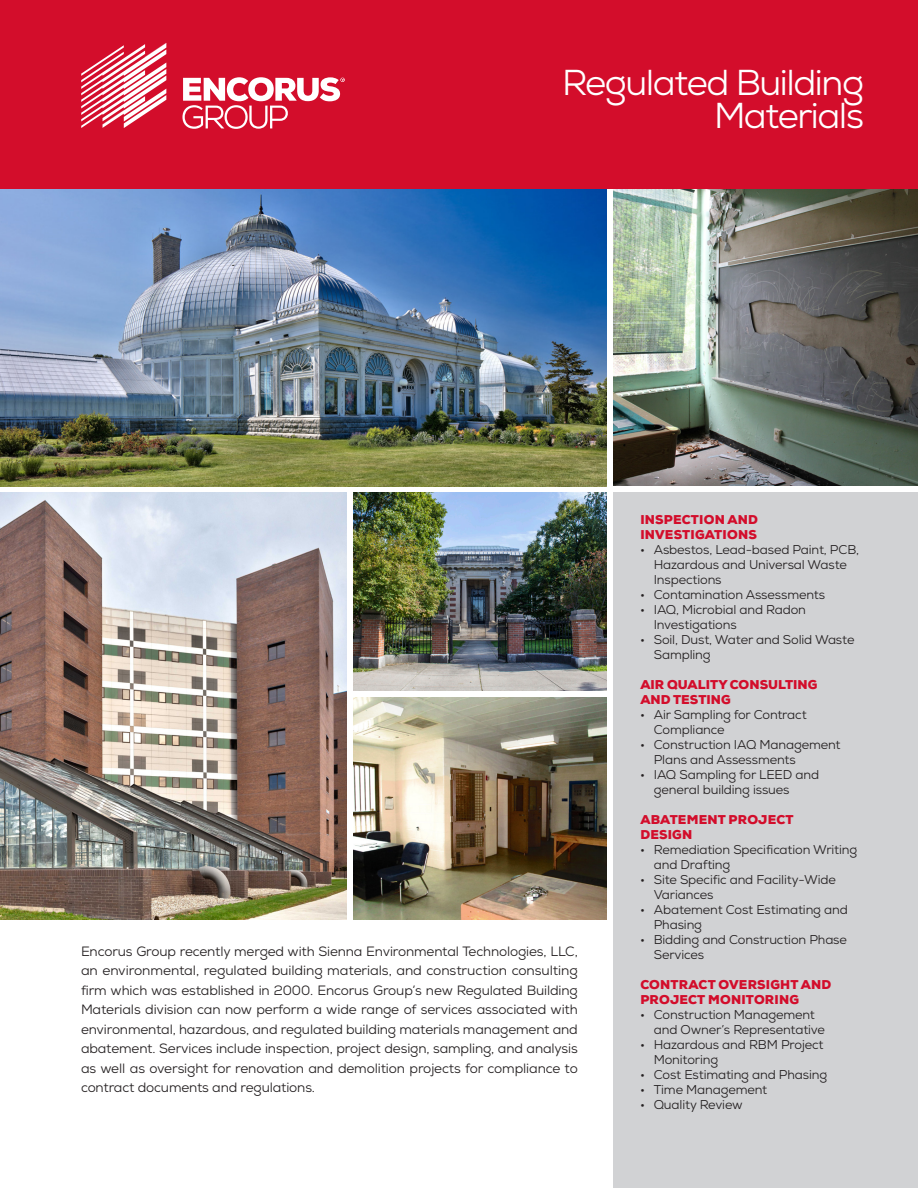
<style>
.page{position:relative;width:918px;height:1188px;background:#fff}
.page>*{position:absolute;margin:0;border:0;box-sizing:border-box;transform-origin:0 0}
.t1{font:36px "Nexa";letter-spacing:-.04em;color:#fff}
.t2{font:13.5px/19.5px "Nexa";letter-spacing:-.01em;color:#231f20;text-align:justify}
.t3{font:12.75px/15px "Nexa";letter-spacing:-.01em;color:#231f20}
.t4{font:900 12.75px/15px "Nexa";letter-spacing:.015em;color:#d30d2b}
</style>
<div class="page">
<div style="left:613px;top:492px;width:305px;height:696px;background:#d1d2d4"></div>
<img style="left:0;top:189px;width:607px;height:297px">
<div style="left:0;top:0;width:918px;height:189px;background:#d30d2b"></div>
<img style="left:0;top:492px;width:347px;height:427px">
<svg style="left:81px;top:43px;width:85px;height:85px"></svg>
<svg style="left:182px;top:77px;width:163px;height:52px"></svg>
<img style="left:354px;top:697px;width:253px;height:222px">
<img style="left:354px;top:492px;width:253px;height:198px">
<img style="left:613px;top:189px;width:305px;height:297px">
<p class="t1" style="left:562px;top:60px;width:303px">Regulated Building</p>
<p class="t1" style="left:714px;top:93px;width:151px">Materials</p>
<p class="t2" style="left:81px;top:942px;width:498px">Encorus Group recently merged with Sienna Environmental Technologies, LLC, an environmental, regulated building materials, and construction consulting firm which was established in 2000. Encorus Group’s new Regulated Building Materials division can now perform a wide range of services associated with environmental, hazardous, and regulated building materials management and abatement. Services include inspection, project design, sampling, and analysis as well as oversight for renovation and demolition projects for compliance to contract documents and regulations.</p>
<p class="t4" style="left:640px;top:512px;width:119px">INSPECTION AND</p>
<p class="t4" style="left:640px;top:527px;width:118px">INVESTIGATIONS</p>
<p class="t3" style="left:654px;top:542px;width:207px;text-indent:-14px">• Asbestos, Lead-based Paint, PCB,<br>Hazardous and Universal Waste<br>Inspections</p>
<p class="t3" style="left:640px;top:587px;width:186px">• Contamination Assessments</p>
<p class="t3" style="left:654px;top:602px;width:154px;text-indent:-14px">• IAQ, Microbial and Radon<br>Investigations</p>
<p class="t3" style="left:654px;top:632px;width:202px;text-indent:-14px">• Soil, Dust, Water and Solid Waste<br>Sampling</p>
<p class="t4" style="left:640px;top:677px;width:179px">AIR QUALITY CONSULTING</p>
<p class="t4" style="left:640px;top:692px;width:92px">AND TESTING</p>
<p class="t3" style="left:654px;top:707px;width:154px;text-indent:-14px">• Air Sampling for Contract<br>Compliance</p>
<p class="t3" style="left:654px;top:737px;width:188px;text-indent:-14px">• Construction IAQ Management<br>Plans and Assessments</p>
<p class="t3" style="left:654px;top:767px;width:167px;text-indent:-14px">• IAQ Sampling for LEED and general building issues</p>
<p class="t4" style="left:640px;top:812px;width:155px">ABATEMENT PROJECT</p>
<p class="t4" style="left:640px;top:827px;width:53px">DESIGN</p>
<p class="t3" style="left:654px;top:842px;width:205px;text-indent:-14px">• Remediation Specification Writing and Drafting</p>
<p class="t3" style="left:654px;top:872px;width:184px;text-indent:-14px">• Site Specific and Facility-Wide<br>Variances</p>
<p class="t3" style="left:654px;top:902px;width:196px;text-indent:-14px">• Abatement Cost Estimating and<br>Phasing</p>
<p class="t3" style="left:654px;top:932px;width:195px;text-indent:-14px">• Bidding and Construction Phase<br>Services</p>
<p class="t4" style="left:640px;top:977px;width:193px">CONTRACT OVERSIGHT AND<br>PROJECT MONITORING</p>
<p class="t3" style="left:654px;top:1007px;width:173px;text-indent:-14px">• Construction Management and Owner’s Representative</p>
<p class="t3" style="left:654px;top:1037px;width:171px;text-indent:-14px">• Hazardous and RBM Project<br>Monitoring</p>
<p class="t3" style="left:640px;top:1067px;width:188px">• Cost Estimating and Phasing</p>
<p class="t3" style="left:640px;top:1082px;width:128px">• Time Management</p>
<p class="t3" style="left:640px;top:1097px;width:104px">• Quality Review</p>
</div>
